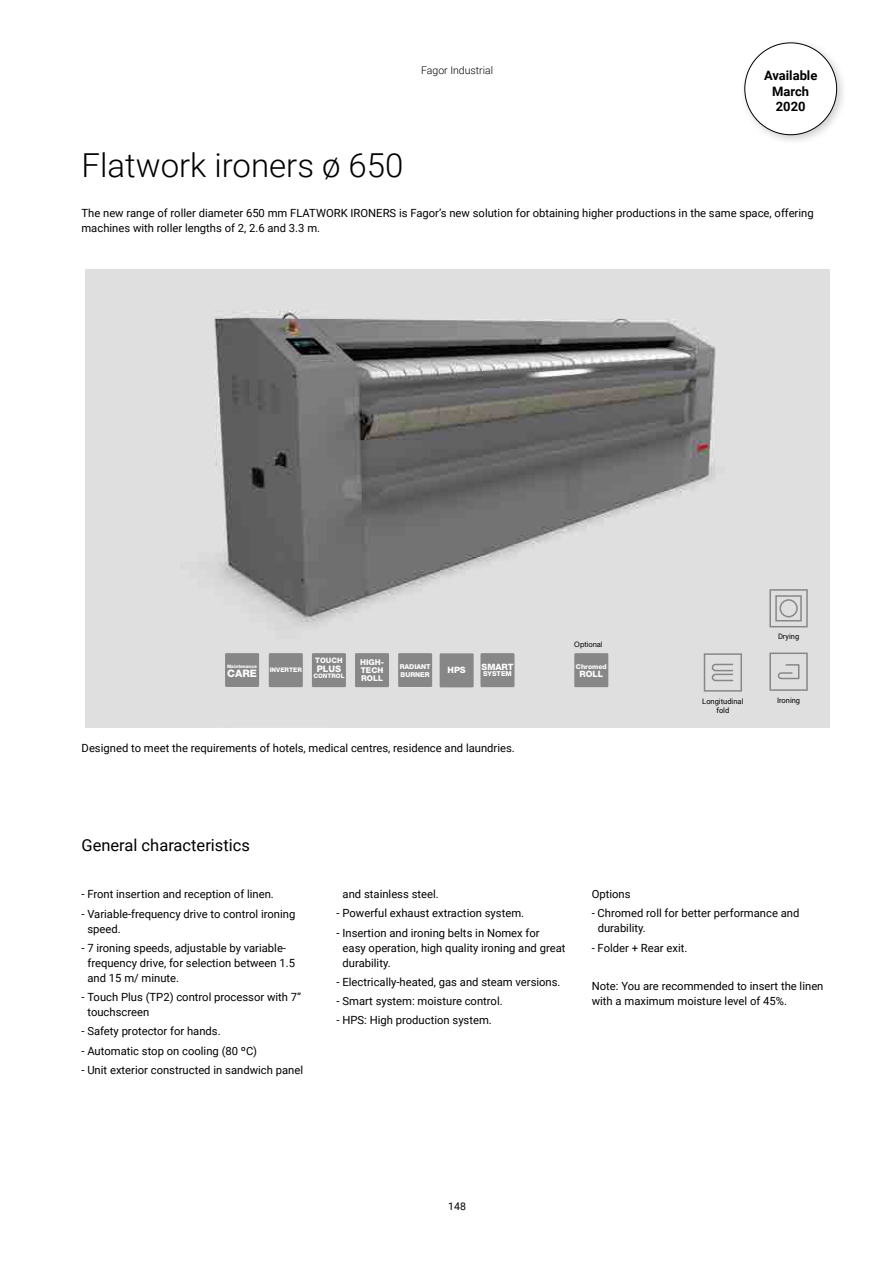
<style>
.page{position:relative;width:893px;height:1263px;background:#fff}
.page>*{position:absolute;margin:0;border:0;box-sizing:border-box;transform-origin:0 0}
.t1{font:300 33px "Roboto";color:#000}
.t2{font:16.5px "Roboto";color:#000}
.t3{font:700 12.9px/15.6px "Roboto";color:#000;text-align:center}
.t4{font:11.25px/15px "Roboto";color:#000}
.t5{font:300 10.5px "Roboto";color:#000}
.t6{font:10.5px "Roboto";color:#000}
.t7{font:800 10.35px "Helvetica Neue LT Std";color:#fff}
.t8{font:800 9px "Helvetica Neue LT Std";color:#fff}
.t9{font:800 8.7px "Helvetica Neue LT Std";color:#fff}
.t10{font:800 7.95px/7.9px "Helvetica Neue LT Std";color:#fff;text-align:justify}
.t11{font:7.5px/9px "Roboto";color:#000;text-align:center}
.t12{font:7.5px "Helvetica Neue LT Std";color:#000}
.t13{font:800 7.5px "Helvetica Neue LT Std";color:#fff}
.t14{font:800 6.75px/7.5px "Helvetica Neue LT Std";color:#fff}
.t15{font:800 6.3px "Helvetica Neue LT Std";color:#fff}
.t16{font:800 6.15px "Helvetica Neue LT Std";color:#fff}
.t17{font:800 4.65px "Helvetica Neue LT Std";color:#fff}
</style>
<div class="page">
<img style="left:85px;top:269px;width:744px;height:458px">
<div style="left:574px;top:653px;width:34px;height:34px;background:#878787"></div>
<div style="left:480px;top:653px;width:34px;height:34px;background:#878787"></div>
<div style="left:225px;top:653px;width:34px;height:34px;background:#878787"></div>
<div style="left:269px;top:653px;width:34px;height:34px;background:#878787"></div>
<div style="left:312px;top:653px;width:34px;height:34px;background:#878787"></div>
<div style="left:355px;top:653px;width:34px;height:34px;background:#878787"></div>
<div style="left:398px;top:653px;width:34px;height:34px;background:#878787"></div>
<div style="left:769px;top:652px;width:39px;height:39px;border:2px solid #878787"></div>
<svg style="left:777px;top:663px;width:23px;height:17px"></svg>
<div style="left:769px;top:589px;width:39px;height:38px;border:2px solid #878787"></div>
<div style="left:779px;top:599px;width:19px;height:18px;border:2px solid #878787;border-radius:50%"></div>
<div style="left:775px;top:595px;width:27px;height:26px;border:2px solid #878787"></div>
<div style="left:440px;top:653px;width:34px;height:34px;background:#878787"></div>
<div style="left:704px;top:653px;width:38px;height:39px;border:2px solid #878787"></div>
<svg style="left:711px;top:663px;width:24px;height:19px"></svg>
<div style="left:739px;top:37px;width:109px;height:109px;background:#000;opacity:.2"></div>
<div style="left:745px;top:43px;width:92px;height:92px;background:#fff;border-radius:50%"></div>
<p class="t5" style="left:421px;top:63px;width:73px">Fagor Industrial</p>
<h1 class="t1" style="left:82px;top:142px;width:323px">Flatwork ironers ø 650</h1>
<p class="t3" style="left:764px;top:67px;width:55px">Available<br>March<br>2020</p>
<p class="t4" style="left:81px;top:205px;width:734px">The new range of roller diameter 650 mm FLATWORK IRONERS is Fagor’s new solution for obtaining higher productions in the same space, offering machines with roller lengths of 2, 2.6 and 3.3 m.</p>
<p class="t17" style="left:227px;top:663px;width:32px">Maintenance</p>
<p class="t7" style="left:227px;top:667px;width:31px">CARE</p>
<p class="t15" style="left:270px;top:666px;width:34px">INVERTER</p>
<p class="t13" style="left:315px;top:656px;width:29px">TOUCH</p>
<p class="t8" style="left:317px;top:664px;width:26px">PLUS</p>
<p class="t16" style="left:313px;top:672px;width:33px">CONTROL</p>
<p class="t10" style="left:360px;top:659px;width:25px">HIGH-TECH ROLL</p>
<p class="t14" style="left:400px;top:663px;width:33px">RADIANT<br>BURNER</p>
<p class="t9" style="left:448px;top:665px;width:20px">HPS</p>
<p class="t9" style="left:482px;top:662px;width:33px">SMART</p>
<p class="t14" style="left:483px;top:670px;width:30px">SYSTEM</p>
<p class="t4" style="left:82px;top:740px;width:435px">Designed to meet the requirements of hotels, medical centres, residence and laundries.</p>
<p class="t12" style="left:574px;top:640px;width:30px">Optional</p>
<p class="t14" style="left:576px;top:662px;width:32px">Chromed</p>
<p class="t9" style="left:579px;top:669px;width:25px">ROLL</p>
<p class="t11" style="left:702px;top:696px;width:43px">Longitudinal fold</p>
<p class="t11" style="left:778px;top:631px;width:23px">Drying</p>
<p class="t11" style="left:777px;top:695px;width:25px">Ironing</p>
<h2 class="t2" style="left:81px;top:833px;width:170px">General characteristics</h2>
<p class="t4" style="left:81px;top:886px;width:194px">- Front insertion and reception of linen.</p>
<p class="t4" style="left:87px;top:905px;width:209px;text-indent:-6px">- Variable-frequency drive to control ironing speed.</p>
<p class="t4" style="left:87px;top:940px;width:209px;text-indent:-6px">- 7 ironing speeds, adjustable by variable&shy;frequency drive, for selection between 1.5 and 15 m/ minute.</p>
<p class="t4" style="left:87px;top:989px;width:215px;text-indent:-6px">- Touch Plus (TP2) control processor with 7” touchscreen</p>
<p class="t4" style="left:81px;top:1023px;width:141px">- Safety protector for hands.</p>
<p class="t4" style="left:81px;top:1042px;width:177px">- Automatic stop on cooling (80 ºC)</p>
<p class="t4" style="left:81px;top:1062px;width:223px">- Unit exterior constructed in sandwich panel</p>
<p class="t4" style="left:343px;top:886px;width:98px">and stainless steel.</p>
<p class="t4" style="left:337px;top:905px;width:189px">- Powerful exhaust extraction system.</p>
<p class="t4" style="left:343px;top:925px;width:224px;text-indent:-6px">- Insertion and ironing belts in Nomex for easy operation, high quality ironing and great durability.</p>
<p class="t4" style="left:337px;top:974px;width:225px">- Electrically-heated, gas and steam versions.</p>
<p class="t4" style="left:337px;top:993px;width:168px">- Smart system: moisture control.</p>
<p class="t4" style="left:337px;top:1012px;width:157px">- HPS: High production system.</p>
<p class="t4" style="left:592px;top:886px;width:40px">Options</p>
<p class="t4" style="left:598px;top:905px;width:203px;text-indent:-6px">- Chromed roll for better performance and durability.</p>
<p class="t4" style="left:592px;top:940px;width:97px">- Folder + Rear exit.</p>
<p class="t4" style="left:592px;top:978px;width:233px">Note: You are recommended to insert the linen with a maximum moisture level of 45%.</p>
<p class="t6" style="left:448px;top:1199px;width:19px">148</p>
</div>
